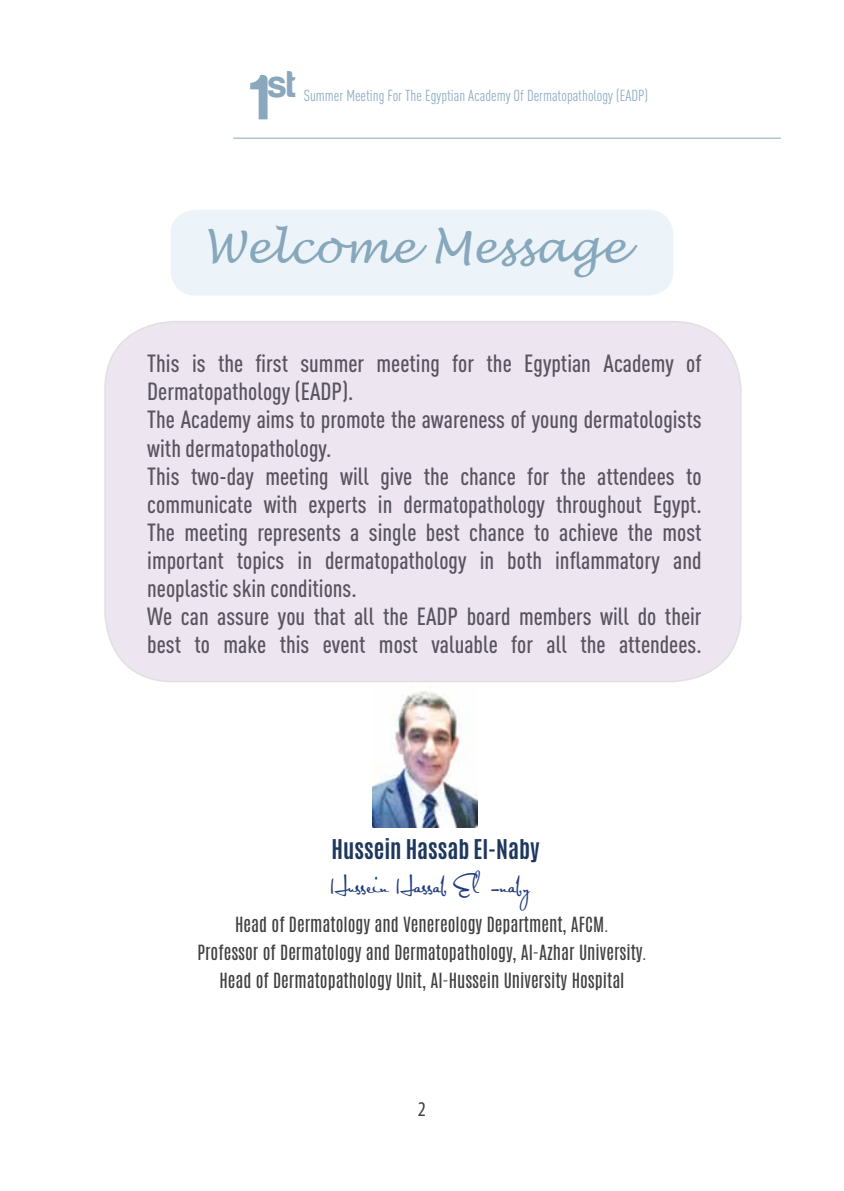
<style>
.page{position:relative;width:844px;height:1191px;background:#fff}
.page>*{position:absolute;margin:0;border:0;box-sizing:border-box;transform-origin:0 0}
.t1{font:italic 43.75px "Lucida Handwriting";color:#86a7bc}
.t2{font:38.5px "Harabara";color:#89a8bd}
.t3{font:24.5px/28px "DIN Cond Medium Alternate";color:#58595b}
.t4{font:700 22.75px "Antonio";color:#1e385d}
.t5{font:21px "Satisfaction";color:#233d7e;scale:.81 1}
.t6{font:condensed 21px "Myriad Pro";color:#414042}
.t7{font:17.5px/28px "Antonio";color:#414042;text-align:center}
.t8{font:15.75px "DIN Cond";color:#8eadc1}
.s1{font-size:66.15px}
</style>
<div class="page">
<hr style="left:233px;top:138px;width:547px;height:1px;background:#89a8bd">
<div style="left:170px;top:210px;width:503px;height:86px;background:#edf4f9;border-radius:25px"></div>
<div style="left:105px;top:322px;width:635px;height:359px;background:#ede6f1;border-radius:68px"></div>
<div style="left:104px;top:321px;width:637px;height:361px;border:2px solid #000;border-radius:68px"></div>
<img style="left:372px;top:691px;width:106px;height:137px">
<h2 class="t2" style="left:250px;top:65px;width:47px"><span class="s1">1</span>st</h2>
<p class="t8" style="left:304px;top:86px;width:345px">Summer Meeting For The Egyptian Academy Of Dermatopathology (EADP)</p>
<h1 class="t1" style="left:204px;top:221px;width:424px">Welcome Message</h1>
<p class="t3" style="left:147px;top:349px;width:555px">This is the first summer meeting for the Egyptian Academy of Dermatopathology (EADP).<br>The Academy aims to promote the awareness of young dermatologists with dermatopathology.<br>This two-day meeting will give the chance for the attendees to communicate with experts in dermatopathology throughout Egypt.<br>The meeting represents a single best chance to achieve the most important topics in dermatopathology in both inflammatory and neoplastic skin conditions.<br>We can assure you that all the EADP board members will do their best to make this event most valuable for all the attendees.</p>
<p class="t4" style="left:331px;top:831px;width:209px">Hussein Hassab El-Naby</p>
<p class="t5" style="left:331px;top:872px;width:246px">Hussein Hassab El -naby</p>
<p class="t7" style="left:197px;top:910px;width:450px">Head of Dermatology and Venereology Department, AFCM.<br>Professor of Dermatology and Dermatopathology, Al-Azhar University.<br>Head of Dermatopathology Unit, Al-Hussein University Hospital</p>
<p class="t6" style="left:418px;top:1098px;width:10px">2</p>
</div>
